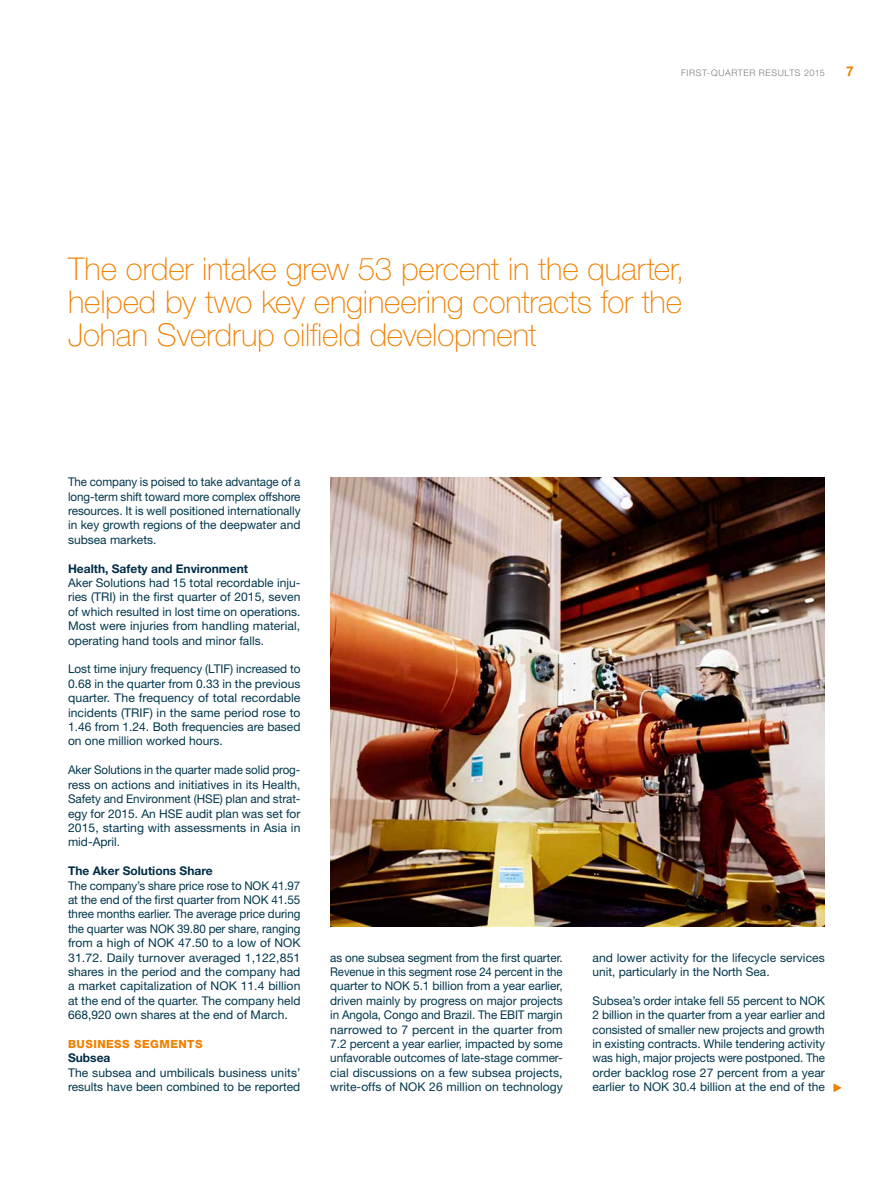
<style>
.page{position:relative;width:893px;height:1191px;background:#fff}
.page>*{position:absolute;margin:0;border:0;box-sizing:border-box;transform-origin:0 0}
.t1{font:100 31.5px/33px "Helvetica Neue LT Std";letter-spacing:-.005em;color:#f08000;text-align:justify}
.t2{font:700 13.5px "Helvetica Neue LT Std";color:#f08000}
.t3{font:12px/14.4px "Helvetica Neue LT Std";color:#00374d;text-align:justify}
.t4{font:12px/14.4px "Helvetica Neue LT Std";color:#00374d;text-align:justify;scale:.96 1}
.t5{font:700 12px "Helvetica Neue LT Std";color:#002d48}
.t6{font:800 11.25px "Helvetica Neue LT Std";letter-spacing:.04em;color:#f08000}
.t7{font:300 9px "Helvetica Neue LT Std";letter-spacing:.065em;color:#7a7b7a}
</style>
<div class="page">
<svg style="left:833px;top:1083px;width:9px;height:9px"></svg>
<img style="left:330px;top:477px;width:495px;height:449px">
<p class="t7" style="left:681px;top:67px;width:145px">FIRST-QUARTER RESULTS 2015</p>
<p class="t2" style="left:846px;top:63px;width:9px">7</p>
<h1 class="t1" style="left:68px;top:252px;width:618px">The order intake grew 53 percent in the quarter, helped by two key engineering contracts for the Johan Sverdrup oilfield development</h1>
<p class="t4" style="left:68px;top:474px;width:244px">The company is poised to take advantage of a long-term shift toward more complex offshore resources. It is well positioned internationally in key growth regions of the deepwater and subsea markets.</p>
<p class="t5" style="left:68px;top:561px;width:182px">Health, Safety and Environment</p>
<p class="t3" style="left:68px;top:575px;width:234px">Aker Solutions had 15 total recordable inju&shy;ries (TRI) in the first quarter of 2015, seven of which resulted in lost time on operations.<br>Most were injuries from handling material, operating hand tools and minor falls.</p>
<p class="t3" style="left:68px;top:662px;width:234px">Lost time injury frequency (LTIF) increased to 0.68 in the quarter from 0.33 in the previous quarter. The frequency of total recordable incidents (TRIF) in the same period rose to 1.46 from 1.24. Both frequencies are based on one million worked hours.</p>
<p class="t4" style="left:68px;top:762px;width:244px">Aker Solutions in the quarter made solid prog&shy;ress on actions and initiatives in its Health, Safety and Environment (HSE) plan and strat&shy;egy for 2015. An HSE audit plan was set for 2015, starting with assessments in Asia in mid-April.</p>
<p class="t5" style="left:68px;top:863px;width:146px">The Aker Solutions Share</p>
<p class="t4" style="left:68px;top:878px;width:244px">The company’s share price rose to NOK 41.97 at the end of the first quarter from NOK 41.55 three months earlier. The average price during the quarter was NOK 39.80 per share, ranging from a high of NOK 47.50 to a low of NOK 31.72. Daily turnover averaged 1,122,851 shares in the period and the company had a market capitalization of NOK 11.4 billion at the end of the quarter. The company held 668,920 own shares at the end of March.</p>
<p class="t6" style="left:68px;top:1037px;width:136px">BUSINESS SEGMENTS</p>
<p class="t5" style="left:68px;top:1050px;width:44px">Subsea</p>
<p class="t3" style="left:68px;top:1065px;width:234px">The subsea and umbilicals business units’ results have been combined to be reported</p>
<p class="t3" style="left:330px;top:950px;width:234px">as one subsea segment from the first quarter.<br>Revenue in this segment rose 24 percent in the quarter to NOK 5.1 billion from a year earlier, driven mainly by progress on major projects in Angola, Congo and Brazil. The EBIT margin narrowed to 7 percent in the quarter from 7.2 percent a year earlier, impacted by some unfavorable outcomes of late-stage commer&shy;cial discussions on a few subsea projects, write-offs of NOK 26 million on technology</p>
<p class="t3" style="left:592px;top:950px;width:234px">and lower activity for the lifecycle services unit, particularly in the North Sea.</p>
<p class="t3" style="left:592px;top:993px;width:234px">Subsea’s order intake fell 55 percent to NOK 2 billion in the quarter from a year earlier and consisted of smaller new projects and growth in existing contracts. While tendering activity was high, major projects were postponed. The order backlog rose 27 percent from a year earlier to NOK 30.4 billion at the end of the</p>
</div>
